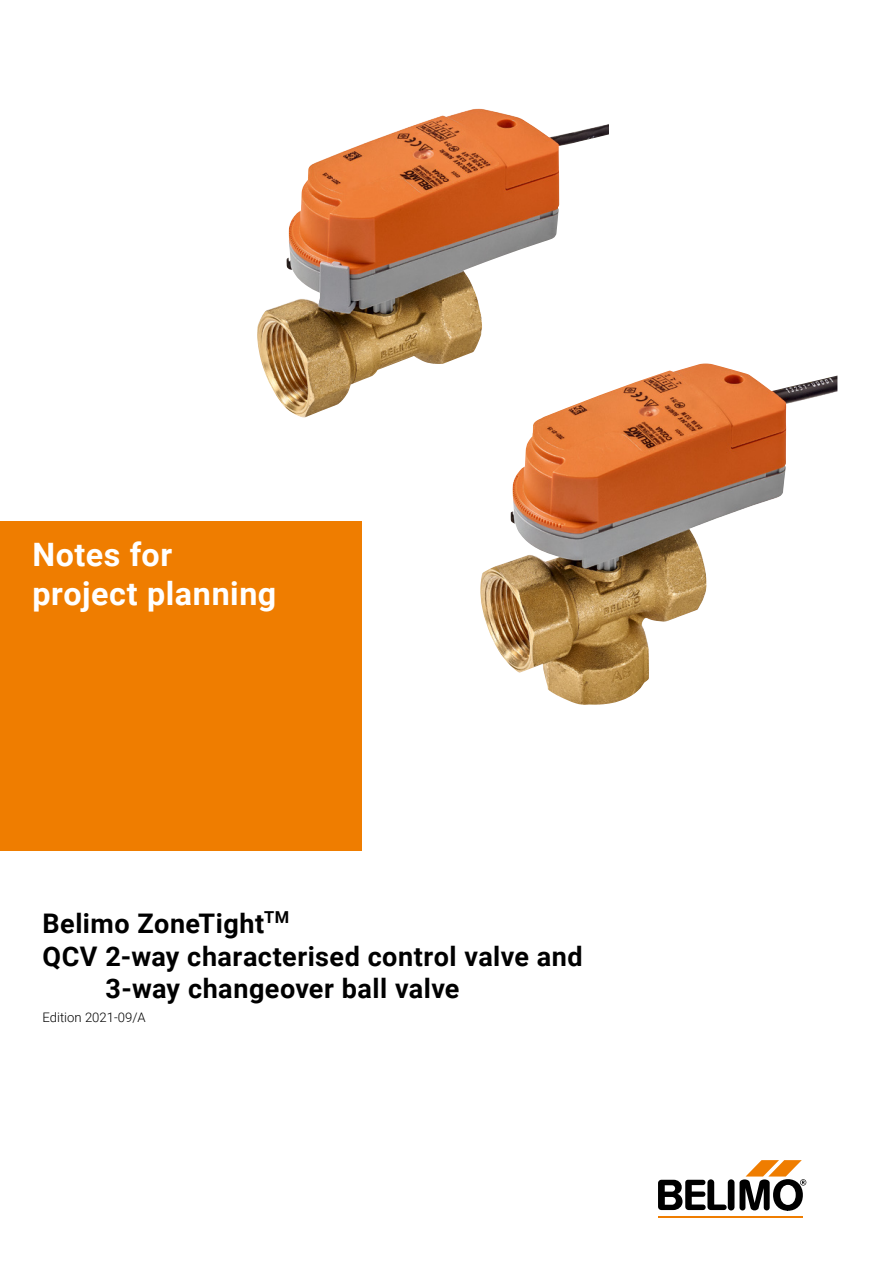
<style>
.page{position:relative;width:893px;height:1263px;background:#fff}
.page>*{position:absolute;margin:0;border:0;box-sizing:border-box;transform-origin:0 0}
.Belimo_Keyfacts{font:700 32.25px/38.7px "Roboto";letter-spacing:.02em;color:#fff}
.Belimo_product_name{font:700 27px/32.4px "Roboto";letter-spacing:.015em;color:#000}
.Belimo_product_name-2{font:300 13.2px "Roboto";color:#000}
</style>
<div class="page">
<hr style="left:658px;top:1216px;width:145px;height:2px;background:#ef7d00">
<div style="left:728px;top:1179px;width:6px;height:31px;background:#000;border-radius:3px"></div>
<svg style="left:658px;top:1179px;width:69px;height:31px"></svg>
<svg style="left:739px;top:1160px;width:67px;height:51px"></svg>
<div style="left:0;top:521px;width:361px;height:329px;background:#ef7d00"></div>
<img style="left:480px;top:364px;width:227px;height:341px">
<img style="left:257px;top:109px;width:302px;height:308px">
<p class="Belimo_Keyfacts" style="left:32px;top:534px;width:245px">Notes for project planning</p>
<p class="Belimo_product_name" style="left:43px;top:907px;width:248px">Belimo ZoneTight<sup>TM</sup></p>
<p class="Belimo_product_name" style="left:106px;top:939px;width:479px;text-indent:-63px">QCV 2-way characterised control valve and<br>3-way changeover ball valve</p>
<p class="Belimo_product_name-2" style="left:43px;top:1008px;width:105px">Edition 2021-09/A</p>
</div>
